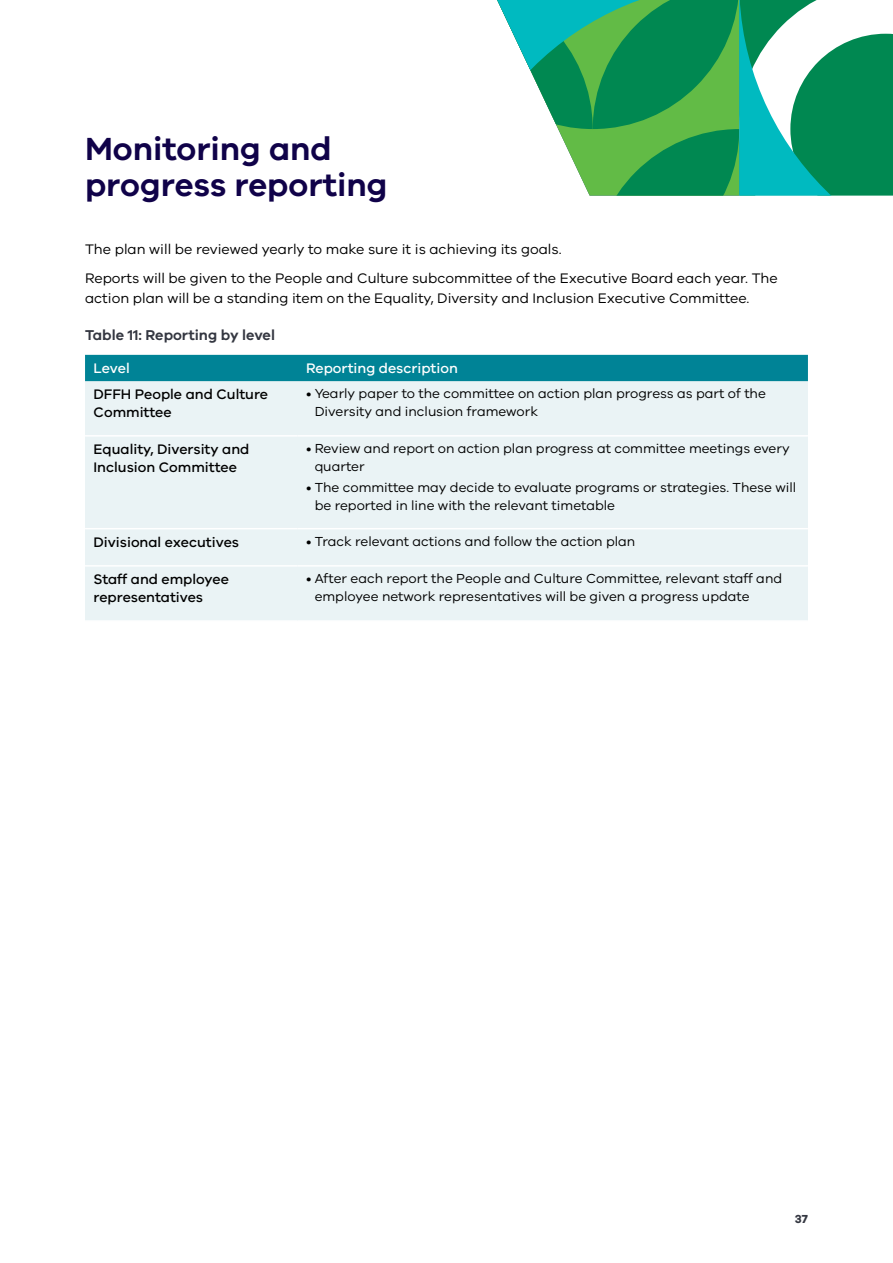
<style>
.page{position:relative;width:893px;height:1263px;background:#fff}
.page>*{position:absolute;margin:0;border:0;box-sizing:border-box;transform-origin:0 0}
.t1{font:600 33px/36px "VIC";color:#100249}
.t2{font:600 14.7px "VIC";color:#343741}
.t3{font:14.25px/28.8px "VIC";color:#000}
.t4{font:500 14.25px/18px "VIC";color:#000}
.t5{font:500 14.25px "VIC";color:#fff}
.t6{font:13.5px/18px "VIC";color:#000}
.t7{font:700 12px "VIC";color:#343741}
</style>
<div class="page">
<svg style="left:497px;top:0;width:396px;height:196px"></svg>
<div style="left:85px;top:355px;width:723px;height:26px;background:#008396"></div>
<div style="left:85px;top:381px;width:723px;height:239px;background:#eaf3f5"></div>
<hr style="left:85px;top:435px;width:213px;height:2px;background:#fff">
<hr style="left:298px;top:435px;width:510px;height:2px;background:#fff">
<hr style="left:85px;top:528px;width:213px;height:1px;background:#fff">
<hr style="left:298px;top:528px;width:510px;height:1px;background:#fff">
<hr style="left:85px;top:565px;width:213px;height:2px;background:#fff">
<hr style="left:298px;top:565px;width:510px;height:2px;background:#fff">
<h1 class="t1" style="left:85px;top:129px;width:304px">Monitoring and progress reporting</h1>
<p class="t3" style="left:85px;top:234px;width:694px">The plan will be reviewed yearly to make sure it is achieving its goals.<br>Reports will be given to the People and Culture subcommittee of the Executive Board each year. The</p>
<p class="t3" style="left:85px;top:283px;width:666px">action plan will be a standing item on the Equality, Diversity and Inclusion Executive Committee.</p>
<p class="t2" style="left:85px;top:326px;width:191px">Table 11: Reporting by level</p>
<p class="t5" style="left:94px;top:360px;width:38px">Level</p>
<p class="t5" style="left:306px;top:360px;width:153px">Reporting description</p>
<p class="t4" style="left:94px;top:384px;width:176px">DFFH People and Culture<br>Committee</p>
<p class="t6" style="left:315px;top:384px;width:453px;text-indent:-9px">• Yearly paper to the committee on action plan progress as part of the<br>Diversity and inclusion framework</p>
<p class="t4" style="left:94px;top:440px;width:157px">Equality, Diversity and<br>Inclusion Committee</p>
<p class="t6" style="left:315px;top:439px;width:476px;text-indent:-9px">• Review and report on action plan progress at committee meetings every quarter</p>
<p class="t6" style="left:315px;top:478px;width:483px;text-indent:-9px">• The committee may decide to evaluate programs or strategies. These will be reported in line with the relevant timetable</p>
<p class="t4" style="left:94px;top:532px;width:147px">Divisional executives</p>
<p class="t6" style="left:306px;top:532px;width:331px">• Track relevant actions and follow the action plan</p>
<p class="t4" style="left:94px;top:570px;width:137px">Staff and employee representatives</p>
<p class="t6" style="left:315px;top:569px;width:469px;text-indent:-9px">• After each report the People and Culture Committee, relevant staff and employee network representatives will be given a progress update</p>
<p class="t7" style="left:795px;top:1211px;width:15px">37</p>
</div>
